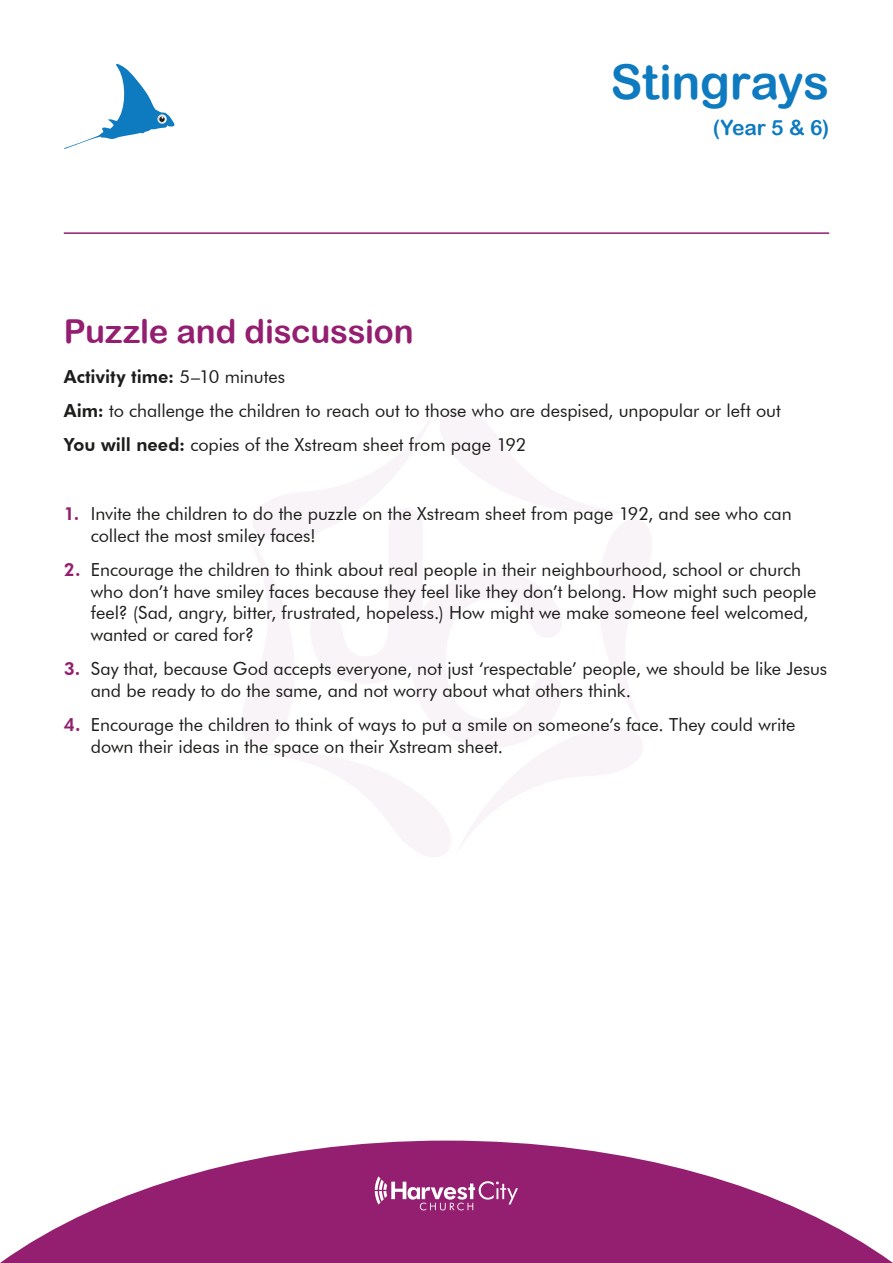
<style>
.page{position:relative;width:893px;height:1263px;background:#fff}
.page>*{position:absolute;margin:0;border:0;box-sizing:border-box;transform-origin:0 0}
.t1{font:48px "Arial Rounded MT Bold";letter-spacing:-.01em;color:#0e7abf}
.t2{font:33px "Arial Rounded MT Bold";letter-spacing:-.005em;color:#941e70}
.t3{font:21px "Arial Rounded MT Bold";color:#0e7abf}
.t4{font:18px/21.6px "Futura BT";letter-spacing:-.005em;color:#1d1d1b}
.s1{font-weight:800}
.s2{font-weight:800;color:#941e70}
</style>
<div class="page">
<svg style="left:242px;top:408px;width:410px;height:449px"></svg>
<svg style="left:310px;top:508px;width:253px;height:239px"></svg>
<svg style="left:0;top:1140px;width:893px;height:123px;fill:#941e70"></svg>
<svg style="left:375px;top:1176px;width:143px;height:34px;background:#ab4f8f"></svg>
<hr style="left:64px;top:232px;width:765px;height:2px;background:#941e70">
<svg style="left:64px;top:64px;width:111px;height:85px"></svg>
<h1 class="t1" style="left:610px;top:53px;width:220px">Stingrays</h1>
<p class="t3" style="left:713px;top:115px;width:118px">(Year 5 &amp; 6)</p>
<h2 class="t2" style="left:64px;top:312px;width:351px">Puzzle and discussion</h2>
<p class="t4" style="left:64px;top:359px;width:718px;line-height:34.3px"><span class="s1">Activity time:</span> 5–10 minutes<br><span class="s1">Aim:</span> to challenge the children to reach out to those who are despised, unpopular or left out<br><span class="s1">You will need:</span> copies of the Xstream sheet from page 192</p>
<p class="t4" style="left:91px;top:503px;width:702px;text-indent:-27px"><span class="s2">1.</span> Invite the children to do the puzzle on the Xstream sheet from page 192, and see who can collect the most smiley faces!</p>
<p class="t4" style="left:91px;top:559px;width:727px;text-indent:-27px"><span class="s2">2.</span> Encourage the children to think about real people in their neighbourhood, school or church who don’t have smiley faces because they feel like they don’t belong. How might such people feel? (Sad, angry, bitter, frustrated, hopeless.) How might we make someone feel welcomed, wanted or cared for?</p>
<p class="t4" style="left:91px;top:658px;width:738px;text-indent:-27px"><span class="s2">3.</span> Say that, because God accepts everyone, not just ‘respectable’ people, we should be like Jesus and be ready to do the same, and not worry about what others think.</p>
<p class="t4" style="left:91px;top:714px;width:706px;text-indent:-27px"><span class="s2">4.</span> Encourage the children to think of ways to put a smile on someone’s face. They could write down their ideas in the space on their Xstream sheet.</p>
</div>
